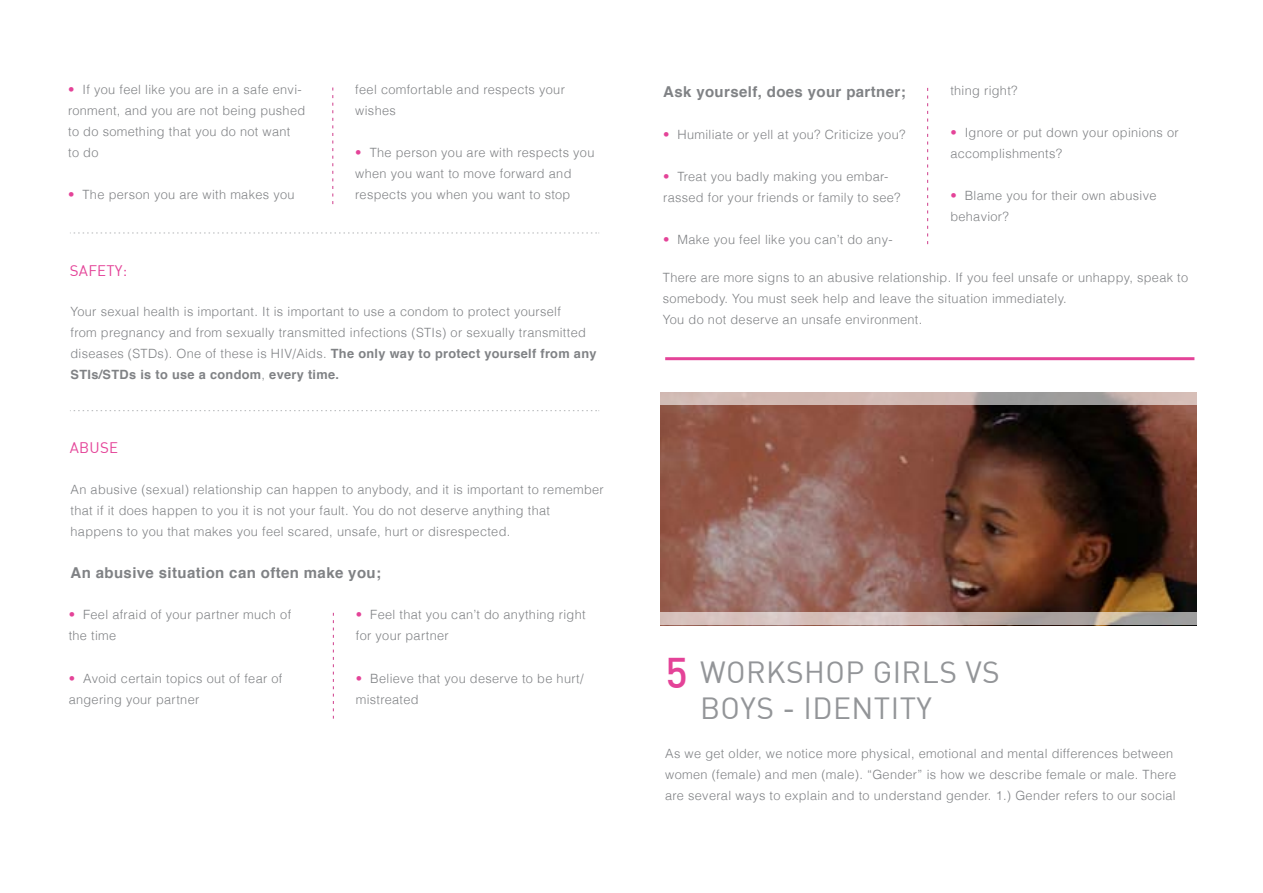
<style>
.page{position:relative;width:1263px;height:893px;background:#fff}
.page>*{position:absolute;margin:0;border:0;box-sizing:border-box;transform-origin:0 0}
.t1{font:500 42px "DIN";color:#e44398}
.t2{font:30px "DIN";letter-spacing:.015em;color:#939598}
.t3{font:700 15px "Helvetica";letter-spacing:.025em;color:#808285}
.t4{font:15px "DIN";color:#e44398}
.t5{font:300 12.75px/21px "Helvetica";letter-spacing:.025em;color:#808285}
.s1{color:#e44398}
.s2{font-weight:700}
</style>
<div class="page">
<svg style="left:332px;top:88px;width:1px;height:116px"></svg>
<svg style="left:70px;top:232px;width:529px;height:2px"></svg>
<svg style="left:70px;top:410px;width:529px;height:1px"></svg>
<svg style="left:333px;top:613px;width:1px;height:106px"></svg>
<svg style="left:927px;top:88px;width:1px;height:156px"></svg>
<hr style="left:665px;top:357px;width:529px;height:3px;background:#e44398">
<img style="left:660px;top:405px;width:537px;height:220px">
<svg style="left:660px;top:392px;width:537px;height:13px;background:#c3b1ad"></svg>
<svg style="left:660px;top:612px;width:536px;height:13px;background:#c3b5b0"></svg>
<p class="t5" style="left:68px;top:79px;width:239px"><span class="s1">•</span> If you feel like you are in a safe envi&shy;ronment, and you are not being pushed to do something that you do not want<br>to do</p>
<p class="t5" style="left:68px;top:184px;width:228px"><span class="s1">•</span> The person you are with makes you</p>
<p class="t4" style="left:70px;top:261px;width:19px">SAFET</p>
<p class="t4" style="left:115px;top:261px;width:14px">Y:</p>
<p class="t5" style="left:355px;top:79px;width:211px">feel comfortable and respects your wishes</p>
<p class="t5" style="left:355px;top:142px;width:241px"><span class="s1">•</span> The person you are with respects you when you want to move forward and respects you when you want to stop</p>
<p class="t5" style="left:71px;top:301px;width:527px">Your sexual health is important. It is important to use a condom to protect yourself<br>from pregnancy and from sexually transmitted infections (STIs) or sexually transmitted diseases (STDs). One of these is HIV/Aids. <span class="s2">The only way to protect yourself from any STIs/STDs is to use a condom</span>, <span class="s2">every time.</span></p>
<p class="t4" style="left:70px;top:438px;width:30px">ABUSE</p>
<p class="t5" style="left:71px;top:479px;width:535px">An abusive (sexual) relationship can happen to anybody, and it is important to remember that if it does happen to you it is not your fault. You do not deserve anything that happens to you that makes you feel scared, unsafe, hurt or disrespected.</p>
<p class="t3" style="left:71px;top:560px;width:312px">An abusive situation can often make you;</p>
<p class="t5" style="left:69px;top:604px;width:224px"><span class="s1">•</span> Feel afraid of your partner much of the time</p>
<p class="t5" style="left:69px;top:667px;width:215px"><span class="s1">•</span> Avoid certain topics out of fear of angering your partner</p>
<p class="t5" style="left:356px;top:604px;width:231px"><span class="s1">•</span> Feel that you can’t do anything right for your partner</p>
<p class="t5" style="left:356px;top:667px;width:229px"><span class="s1">•</span> Believe that you deserve to be hurt/ mistreated</p>
<p class="t3" style="left:663px;top:79px;width:244px">Ask yourself, does your partner;</p>
<p class="t5" style="left:663px;top:123px;width:244px"><span class="s1">•</span> Humiliate or yell at you? Criticize you?</p>
<p class="t5" style="left:663px;top:165px;width:239px"><span class="s1">•</span> Treat you badly making you embar&shy;rassed for your friends or family to see?</p>
<p class="t5" style="left:663px;top:228px;width:231px"><span class="s1">•</span> Make you feel like you can’t do any-</p>
<p class="t5" style="left:950px;top:79px;width:69px">thing right?</p>
<p class="t5" style="left:950px;top:121px;width:230px"><span class="s1">•</span> Ignore or put down your opinions or accomplishments?</p>
<p class="t5" style="left:950px;top:184px;width:208px"><span class="s1">•</span> Blame you for their own abusive behavior?</p>
<p class="t5" style="left:663px;top:267px;width:527px">There are more signs to an abusive relationship. If you feel unsafe or unhappy, speak to somebody. You must seek help and leave the situation immediately.<br>You do not deserve an unsafe environment.</p>
<h1 class="t1" style="left:665px;top:646px;width:24px">5</h1>
<h2 class="t2" style="left:700px;top:653px;width:107px">WOR KSHOP</h2>
<h2 class="t2" style="left:873px;top:653px;width:18px">GIRLS</h2>
<h2 class="t2" style="left:965px;top:653px;width:33px">VS</h2>
<h2 class="t2" style="left:700px;top:689px;width:120px">BOYS - IDENTIT</h2>
<h2 class="t2" style="left:917px;top:689px;width:17px">Y</h2>
<p class="t5" style="left:665px;top:742px;width:513px">As we get older, we notice more physical, emotional and mental differences between women (female) and men (male). “Gender” is how we describe female or male. There are several ways to explain and to understand gender. 1.) Gender refers to our social</p>
</div>
